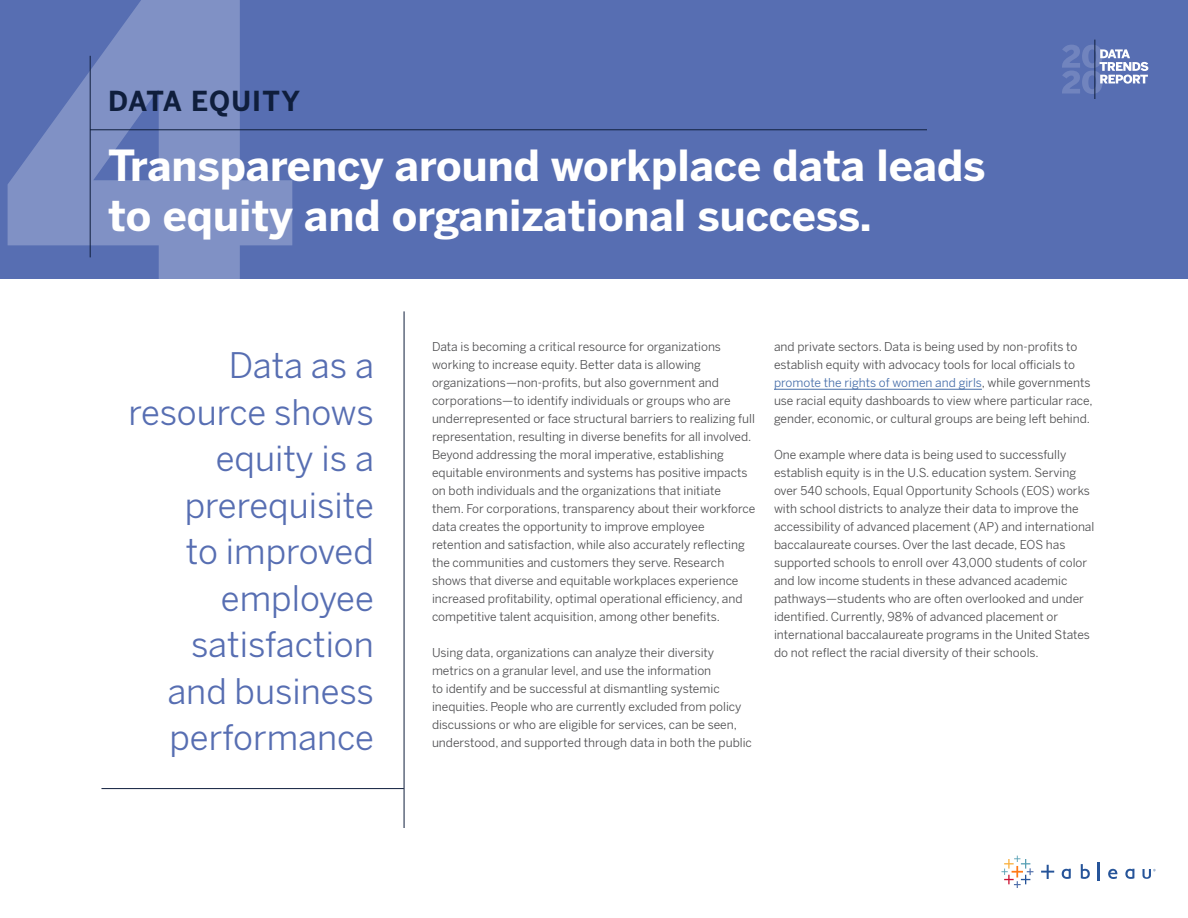
<style>
.page{position:relative;width:1188px;height:918px;background:#fff}
.page>*{position:absolute;margin:0;border:0;box-sizing:border-box;transform-origin:0 0}
.t1{font:900 420px "Benton Sans";color:#fff}
.t2{font:700 42px/50.4px "Benton Sans";color:#fff}
.t3{font:34.5px/46.5px "Benton Sans";color:#576eb2;text-align:right}
.t4{font:700 27px "Benton Sans";letter-spacing:.035em;color:#0f1e3c}
.t5{font:12px/18px "Benton Sans";color:#4d4d4f}
.s1{color:#456da9}
</style>
<div class="page">
<div style="left:0;top:0;width:1188px;height:279px;background:#576eb2"></div>
<hr style="left:774px;top:389px;width:208px;height:1px;background:#456da9">
<hr style="left:404px;top:311px;width:1px;height:517px;background:#0f1e3c">
<hr style="left:101px;top:788px;width:303px;height:1px;background:#0f1e3c">
<hr style="left:90px;top:56px;width:1px;height:201px;background:#0f1e3c">
<hr style="left:90px;top:130px;width:837px;height:1px;background:#0f1e3c">
<svg style="left:1062px;top:45px;width:86px;height:49px"></svg>
<hr style="left:1095px;top:40px;width:1px;height:59px;background:#0f1e3c">
<svg style="left:1001px;top:856px;width:32px;height:32px"></svg>
<svg style="left:1081px;top:864px;width:9px;height:15px"></svg>
<svg style="left:1098px;top:862px;width:2px;height:19px"></svg>
<svg style="left:1108px;top:869px;width:10px;height:10px"></svg>
<svg style="left:1062px;top:869px;width:9px;height:10px"></svg>
<svg style="left:1125px;top:869px;width:9px;height:10px"></svg>
<svg style="left:1041px;top:865px;width:13px;height:14px"></svg>
<svg style="left:1143px;top:869px;width:13px;height:10px"></svg>
<h1 class="t1" style="left:0;top:-123px;width:297px">4</h1>
<h3 class="t4" style="left:108px;top:84px;width:194px">DATA EQUITY</h3>
<h2 class="t2" style="left:108px;top:141px;width:879px">Transparency around workplace data leads to equity and organizational success.</h2>
<h3 class="t3" style="left:129px;top:342px;width:247px">Data as a resource shows equity is a prerequisite<br>to improved employee satisfaction and business performance</h3>
<p class="t5" style="left:432px;top:338px;width:325px">Data is becoming a critical resource for organizations working to increase equity. Better data is allowing organizations—non-profits, but also government and corporations—to identify individuals or groups who are underrepresented or face structural barriers to realizing full representation, resulting in diverse benefits for all involved.<br>Beyond addressing the moral imperative, establishing equitable environments and systems has positive impacts on both individuals and the organizations that initiate them. For corporations, transparency about their workforce data creates the opportunity to improve employee retention and satisfaction, while also accurately reflecting the communities and customers they serve. Research shows that diverse and equitable workplaces experience increased profitability, optimal operational efficiency, and competitive talent acquisition, among other benefits.</p>
<p class="t5" style="left:432px;top:644px;width:321px">Using data, organizations can analyze their diversity metrics on a granular level, and use the information<br>to identify and be successful at dismantling systemic inequities. People who are currently excluded from policy discussions or who are eligible for services, can be seen, understood, and supported through data in both the public</p>
<p class="t5" style="left:774px;top:338px;width:320px">and private sectors. Data is being used by non-profits to establish equity with advocacy tools for local officials to <span class="s1">promote the rights of women and girls</span>, while governments use racial equity dashboards to view where particular race, gender, economic, or cultural groups are being left behind.</p>
<p class="t5" style="left:774px;top:446px;width:322px">One example where data is being used to successfully establish equity is in the U.S. education system. Serving over 540 schools, Equal Opportunity Schools (EOS) works with school districts to analyze their data to improve the accessibility of advanced placement (AP) and international baccalaureate courses. Over the last decade, EOS has supported schools to enroll over 43,000 students of color and low income students in these advanced academic pathways—students who are often overlooked and under identified. Currently, 98% of advanced placement or international baccalaureate programs in the United States do not reflect the racial diversity of their schools.</p>
</div>
